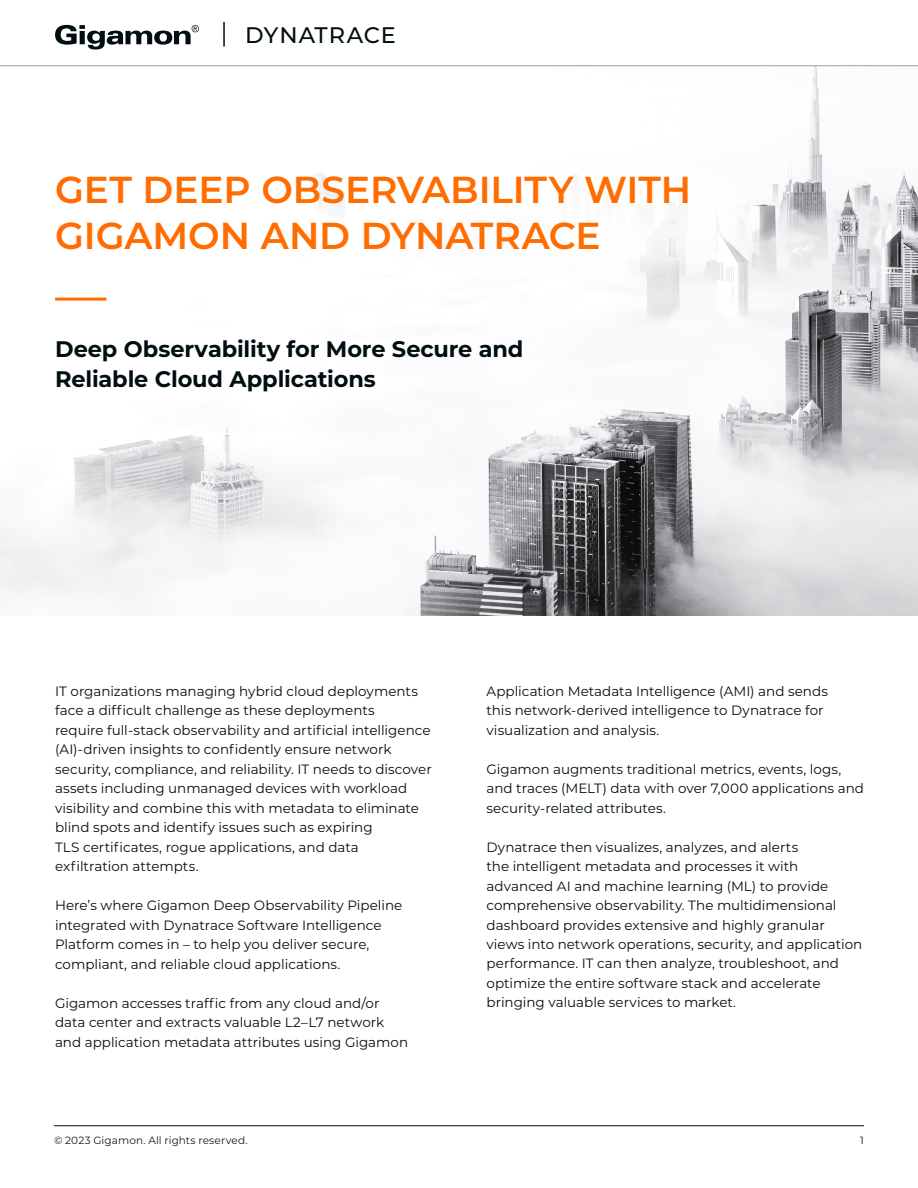
<style>
.page{position:relative;width:918px;height:1188px;background:#fff}
.page>*{position:absolute;margin:0;border:0;box-sizing:border-box;transform-origin:0 0}
.t1{font:600 37.5px/46.5px "Montserrat";letter-spacing:-.005em;color:#ff6c00}
.t2{font:700 22.5px/30px "Montserrat";letter-spacing:-.005em;color:#010e11}
.t3{font:500 22.5px "Montserrat";letter-spacing:.04em;color:#010e11}
.t4{font:13.5px/19.5px "Montserrat";color:#010e11}
.t5{font:10.5px "Montserrat";letter-spacing:.01em;color:#121a1f}
.t6{font:10.5px "Montserrat";color:#010e11}
</style>
<div class="page">
<img style="left:0;top:66px;width:918px;height:550px">
<svg style="left:55px;top:25px;width:144px;height:25px"></svg>
<hr style="left:54px;top:1125px;width:810px;height:1px;background:#010e11">
<hr style="left:0;top:65px;width:918px;height:1px;background:#9da2a7">
<hr style="left:223px;top:22px;width:2px;height:25px;background:#010e11">
<div style="left:476px;top:151px;width:290px;height:128px;background:#fff;border-radius:50%"></div>
<hr style="left:55px;top:298px;width:51px;height:3px;background:#ff6c00">
<h2 class="t3" style="left:245px;top:20px;width:152px">DYNATRACE</h2>
<h1 class="t1" style="left:55px;top:164px;width:638px">GET DEEP OBSERVABILITY WITH<br>GIGAMON AND DYNATRACE</h1>
<h2 class="t2" style="left:55px;top:333px;width:470px">Deep Observability for More Secure and<br>Reliable Cloud Applications</h2>
<p class="t4" style="left:55px;top:681px;width:378px">IT organizations managing hybrid cloud deployments face a difficult challenge as these deployments<br>require full-stack observability and artificial intelligence (AI)-driven insights to confidently ensure network security, compliance, and reliability. IT needs to discover assets including unmanaged devices with workload visibility and combine this with metadata to eliminate blind spots and identify issues such as expiring<br>TLS certificates, rogue applications, and data exfiltration attempts.</p>
<p class="t4" style="left:55px;top:895px;width:349px">Here’s where Gigamon Deep Observability Pipeline integrated with Dynatrace Software Intelligence Platform comes in – to help you deliver secure, compliant, and reliable cloud applications.</p>
<p class="t4" style="left:55px;top:993px;width:355px">Gigamon accesses traffic from any cloud and/or data center and extracts valuable L2–L7 network and application metadata attributes using Gigamon</p>
<p class="t5" style="left:54px;top:1133px;width:195px">© 2023 Gigamon. All rights reserved.</p>
<p class="t4" style="left:487px;top:681px;width:343px">Application Metadata Intelligence (AMI) and sends this network-derived intelligence to Dynatrace for visualization and analysis.</p>
<p class="t4" style="left:487px;top:759px;width:379px">Gigamon augments traditional metrics, events, logs, and traces (MELT) data with over 7,000 applications and security-related attributes.</p>
<p class="t4" style="left:487px;top:837px;width:377px">Dynatrace then visualizes, analyzes, and alerts<br>the intelligent metadata and processes it with advanced AI and machine learning (ML) to provide comprehensive observability. The multidimensional dashboard provides extensive and highly granular views into network operations, security, and application performance. IT can then analyze, troubleshoot, and optimize the entire software stack and accelerate bringing valuable services to market.</p>
<p class="t6" style="left:860px;top:1133px;width:5px">1</p>
</div>
